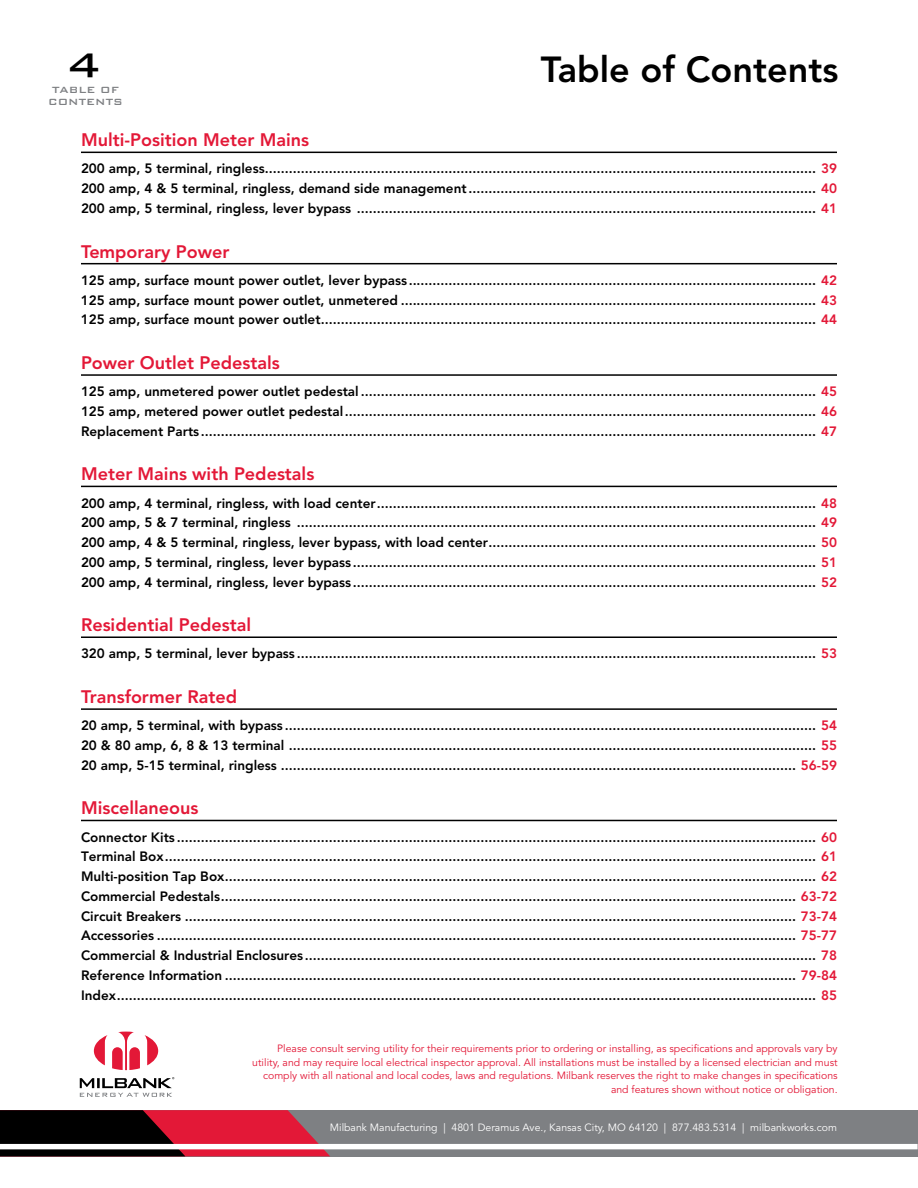
<style>
.page{position:relative;width:918px;height:1188px;background:#fff}
.page>*{position:absolute;margin:0;border:0;box-sizing:border-box;transform-origin:0 0}
.t1{font:700 45px "AG Bank Gothic Pln";color:#000}
.t2{font:800 36px "Avenir LT Std";color:#000}
.t3{font:800 18px "Avenir LT Std";color:#e31837}
.t4{font:800 13.5px/19.8px "Avenir LT Std";color:#000;text-align:justify}
.t5{font:700 12px/12px "AG Bank Gothic Pln";color:#7e8083;text-align:center}
.t6{font:10.5px/13.5px "Avenir LT Std";color:#e31837;text-align:right}
.t7{font:10.5px "Avenir LT Std";color:#fff}
.s1{color:#e31837}
</style>
<div class="page">
<div style="left:0;top:1110px;width:918px;height:46px;background:#7e8083"></div>
<svg style="left:0;top:1110px;width:330px;height:46px;background:#6c1321"></svg>
<div style="left:0;top:1144px;width:918px;height:6px;background:#fff"></div>
<svg style="left:94px;top:1032px;width:64px;height:38px"></svg>
<svg style="left:80px;top:1077px;width:94px;height:20px"></svg>
<hr style="left:81px;top:152px;width:756px;height:1px;background:#000">
<hr style="left:81px;top:263px;width:756px;height:1px;background:#000">
<hr style="left:81px;top:374px;width:756px;height:2px;background:#000">
<hr style="left:81px;top:486px;width:756px;height:1px;background:#000">
<hr style="left:81px;top:636px;width:756px;height:2px;background:#000">
<hr style="left:81px;top:708px;width:756px;height:2px;background:#000">
<hr style="left:81px;top:820px;width:756px;height:1px;background:#000">
<h1 class="t1" style="left:67px;top:43px;width:36px">4</h1>
<p class="t5" style="left:48px;top:84px;width:76px">TABLE OF<br>CONTENTS</p>
<h2 class="t2" style="left:541px;top:48px;width:299px">Table of Contents</h2>
<h3 class="t3" style="left:81px;top:129px;width:230px">Multi-Position Meter Mains</h3>
<p class="t4" style="left:81px;top:159px;width:757px">200 amp, 5 terminal, ringless.......................................................................................................................................... <span class="s1">39<br></span>200 amp, 4 &amp; 5 terminal, ringless, demand side management....................................................................................... <span class="s1">40<br></span>200 amp, 5 terminal, ringless, lever bypass ................................................................................................................... <span class="s1">41</span></p>
<h3 class="t3" style="left:81px;top:241px;width:150px">Temporary Power</h3>
<p class="t4" style="left:81px;top:270px;width:758px">125 amp, surface mount power outlet, lever bypass ...................................................................................................... <span class="s1">42<br></span>125 amp, surface mount power outlet, unmetered ........................................................................................................ <span class="s1">43<br></span>125 amp, surface mount power outlet............................................................................................................................ <span class="s1">44</span></p>
<h3 class="t3" style="left:81px;top:352px;width:200px">Power Outlet Pedestals</h3>
<p class="t4" style="left:81px;top:382px;width:757px">125 amp, unmetered power outlet pedestal .................................................................................................................. <span class="s1">45<br></span>125 amp, metered power outlet pedestal...................................................................................................................... <span class="s1">46<br></span>Replacement Parts .......................................................................................................................................................... <span class="s1">47</span></p>
<h3 class="t3" style="left:81px;top:463px;width:235px">Meter Mains with Pedestals</h3>
<p class="t4" style="left:81px;top:493px;width:757px">200 amp, 4 terminal, ringless, with load center.............................................................................................................. <span class="s1">48<br></span>200 amp, 5 &amp; 7 terminal, ringless .................................................................................................................................. <span class="s1">49<br></span>200 amp, 4 &amp; 5 terminal, ringless, lever bypass, with load center.................................................................................. <span class="s1">50<br></span>200 amp, 5 terminal, ringless, lever bypass .................................................................................................................... <span class="s1">51<br></span>200 amp, 4 terminal, ringless, lever bypass .................................................................................................................... <span class="s1">52</span></p>
<h3 class="t3" style="left:81px;top:614px;width:172px">Residential Pedestal</h3>
<p class="t4" style="left:81px;top:644px;width:757px">320 amp, 5 terminal, lever bypass .................................................................................................................................. <span class="s1">53</span></p>
<h3 class="t3" style="left:81px;top:686px;width:158px">Transformer Rated</h3>
<p class="t4" style="left:81px;top:716px;width:757px">20 amp, 5 terminal, with bypass ..................................................................................................................................... <span class="s1">54<br></span>20 &amp; 80 amp, 6, 8 &amp; 13 terminal .................................................................................................................................... <span class="s1">55<br></span>20 amp, 5-15 terminal, ringless ................................................................................................................................. <span class="s1">56-59</span></p>
<h3 class="t3" style="left:81px;top:797px;width:119px">Miscellaneous</h3>
<p class="t4" style="left:81px;top:827px;width:758px">Connector Kits ................................................................................................................................................................ <span class="s1">60<br></span>Terminal Box................................................................................................................................................................... <span class="s1">61<br></span>Multi-position Tap Box.................................................................................................................................................... <span class="s1">62<br></span>Commercial Pedestals................................................................................................................................................ <span class="s1">63-72<br></span>Circuit Breakers ......................................................................................................................................................... <span class="s1">73-74<br></span>Accessories ................................................................................................................................................................ <span class="s1">75-77<br></span>Commercial &amp; Industrial Enclosures ................................................................................................................................ <span class="s1">78<br></span>Reference Information ............................................................................................................................................... <span class="s1">79-84<br></span>Index............................................................................................................................................................................... <span class="s1">85</span></p>
<p class="t6" style="left:252px;top:1042px;width:587px">Please consult serving utility for their requirements prior to ordering or installing, as specifications and approvals vary by utility, and may require local electrical inspector approval. All installations must be installed by a licensed electrician and must comply with all national and local codes, laws and regulations. Milbank reserves the right to make changes in specifications and features shown without notice or obligation.</p>
<p class="t7" style="left:330px;top:1122px;width:509px">Milbank Manufacturing | 4801 Deramus Ave., Kansas City, MO 64120 | 877.483.5314 | milbankworks.com</p>
</div>
